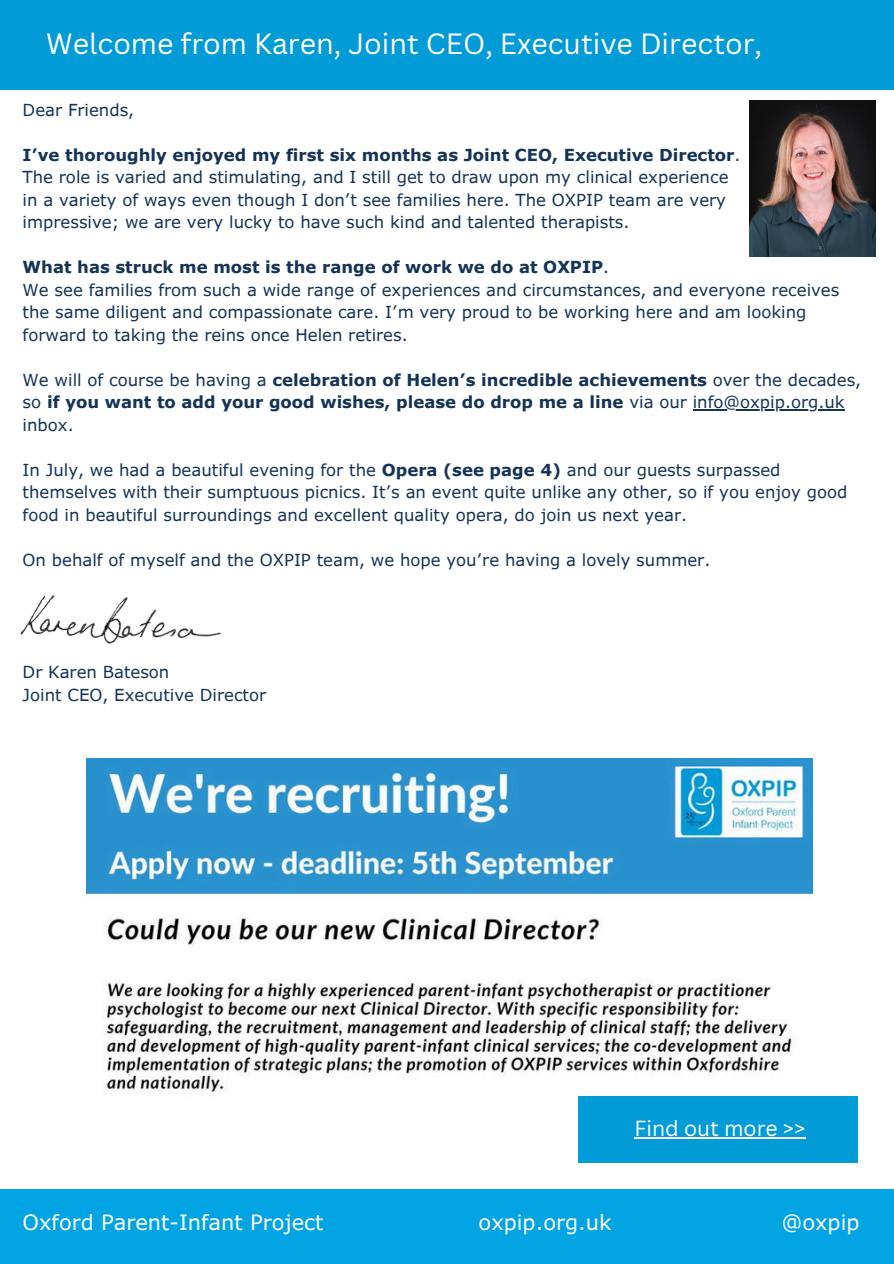
<style>
.page{position:relative;width:894px;height:1264px;background:#fff}
.page>*{position:absolute;margin:0;border:0;box-sizing:border-box;transform-origin:0 0}
.t1{font:28.5px "Canva Sans";color:#fff}
.t2{font:21.15px "Canva Sans";color:#fff}
.t3{font:21px "Verdana Pro";color:#fff}
.t4{font:16.5px/22.5px "Verdana Pro";color:#153356}
.t5{font:700 16.5px/22.5px "Verdana Pro";color:#153356}
.s1{font-weight:400}
.s2{font-weight:700}
</style>
<div class="page">
<div style="left:0;top:1188px;width:893px;height:75px;background:#00a4e2"></div>
<img style="left:86px;top:758px;width:726px;height:334px">
<hr style="left:692px;top:409px;width:152px;height:1px;background:#153356">
<div style="left:0;top:0;width:893px;height:89px;background:#019bd8"></div>
<div style="left:577px;top:1096px;width:279px;height:66px;background:#019bd8"></div>
<hr style="left:634px;top:1137px;width:171px;height:1px;background:#fff">
<img style="left:749px;top:100px;width:126px;height:157px">
<img style="left:20px;top:595px;width:202px;height:49px">
<h2 class="t1" style="left:46px;top:24px;width:717px">Welcome from Karen, Joint CEO, Executive Director,</h2>
<p class="t4" style="left:23px;top:98px;width:113px">Dear Friends,</p>
<p class="t5" style="left:23px;top:143px;width:719px">I’ve thoroughly enjoyed my first six months as Joint CEO, Executive Director<span class="s1">.</span></p>
<p class="t4" style="left:23px;top:165px;width:707px">The role is varied and stimulating, and I still get to draw upon my clinical experience</p>
<p class="t4" style="left:23px;top:188px;width:704px">in a variety of ways even though I don’t see families here. The OXPIP team are very</p>
<p class="t4" style="left:23px;top:210px;width:608px">impressive; we are very lucky to have such kind and talented therapists.</p>
<p class="t5" style="left:23px;top:255px;width:588px">What has struck me most is the range of work we do at OXPIP<span class="s1">.</span></p>
<p class="t4" style="left:23px;top:278px;width:818px">We see families from such a wide range of experiences and circumstances, and everyone receives the same diligent and compassionate care. I’m very proud to be working here and am looking forward to taking the reins once Helen retires.</p>
<p class="t5" style="left:23px;top:368px;width:839px"><span class="s1">We will of course be having a</span> celebration of Helen’s incredible achievements <span class="s1">over the decades, so</span> if you want to add your good wishes, please do drop me a line <span class="s1">via our info@oxpip.org.uk</span></p>
<p class="t4" style="left:23px;top:413px;width:53px">inbox.</p>
<p class="t4" style="left:23px;top:458px;width:826px">In July, we had a beautiful evening for the <span class="s2">Opera (see page 4)</span> and our guests surpassed themselves with their sumptuous picnics. It’s an event quite unlike any other, so if you enjoy good food in beautiful surroundings and excellent quality opera, do join us next year.</p>
<p class="t4" style="left:23px;top:548px;width:689px">On behalf of myself and the OXPIP team, we hope you’re having a lovely summer.</p>
<p class="t4" style="left:23px;top:660px;width:148px">Dr Karen Bateson</p>
<p class="t4" style="left:23px;top:683px;width:245px">Joint CEO, Executive Director</p>
<p class="t2" style="left:634px;top:1113px;width:172px">Find out more &gt;&gt;</p>
<p class="t3" style="left:23px;top:1209px;width:302px">Oxford Parent-Infant Project</p>
<p class="t3" style="left:478px;top:1209px;width:134px">oxpip.org.uk</p>
<p class="t3" style="left:781px;top:1209px;width:80px">@oxpip</p>
</div>
